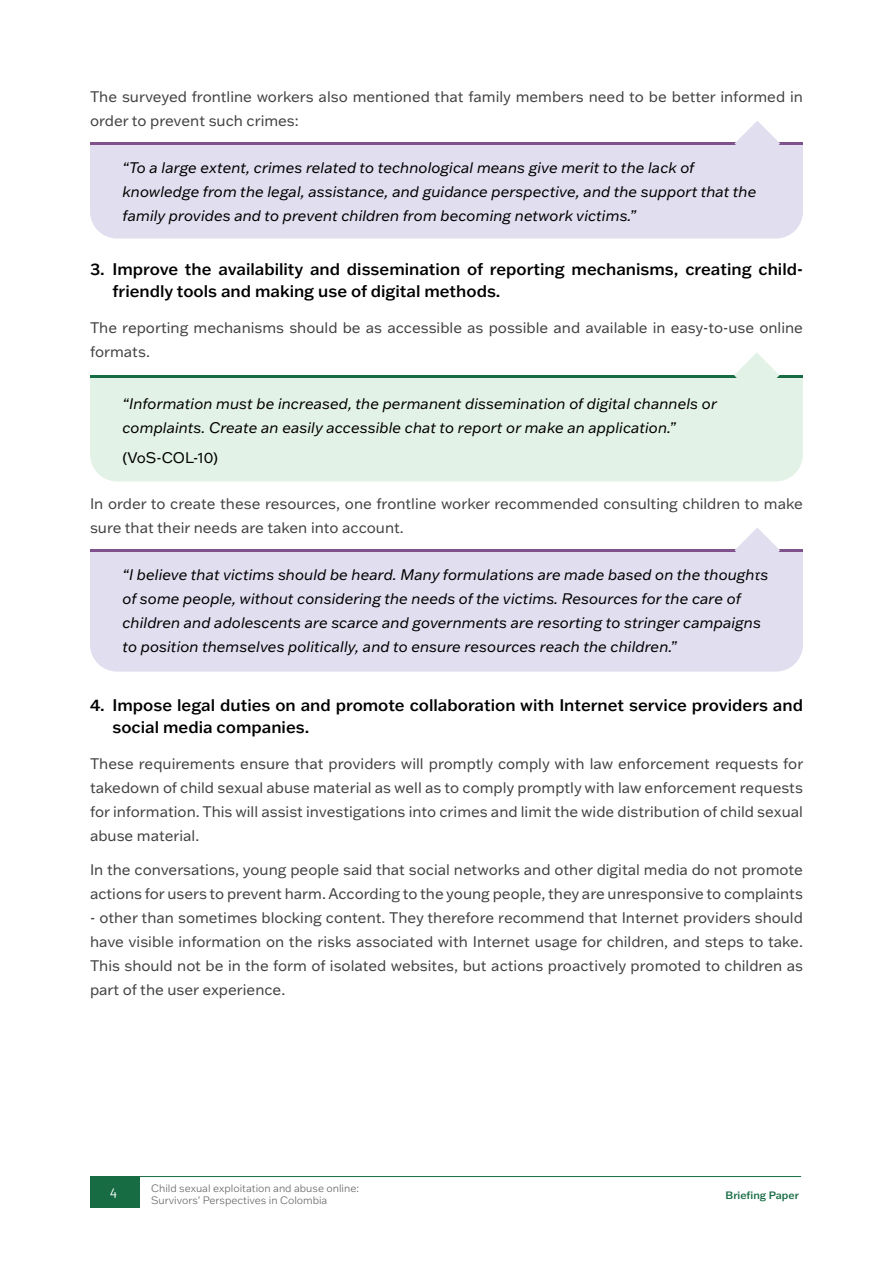
<style>
.page{position:relative;width:893px;height:1263px;background:#fff}
.page>*{position:absolute;margin:0;border:0;box-sizing:border-box;transform-origin:0 0}
.t1{font:500 16.5px/22.5px "Franklin Gothic ATF";color:#000}
.t2{font:15px/24px "Franklin Gothic ATF";color:#414042}
.t3{font:italic 15px/24px "Franklin Gothic ATF";color:#000}
.t4{font:15px "Franklin Gothic ATF";color:#000}
.t5{font:13.5px "Barlow";color:#fff}
.t6{font:300 10.5px/12.6px "Franklin Gothic ATF";color:#636466}
.t7{font:500 10.5px "Franklin Gothic ATF";color:#176c44}
</style>
<div class="page">
<div style="left:90px;top:1176px;width:50px;height:31px;background:#176c44"></div>
<hr style="left:140px;top:1176px;width:661px;height:1px;background:#176c44">
<div style="left:90px;top:145px;width:713px;height:93px;background:#e0deef"></div>
<hr style="left:90px;top:143px;width:713px;height:2px;background:#7f528b">
<svg style="left:734px;top:121px;width:46px;height:45px"></svg>
<div style="left:90px;top:552px;width:713px;height:120px;background:#e0deef"></div>
<hr style="left:90px;top:549px;width:713px;height:3px;background:#7f528b">
<svg style="left:734px;top:528px;width:46px;height:45px"></svg>
<div style="left:90px;top:377px;width:713px;height:104px;background:#e3f2e7"></div>
<hr style="left:90px;top:375px;width:713px;height:2px;background:#176c44">
<svg style="left:734px;top:352px;width:45px;height:46px"></svg>
<p class="t2" style="left:90px;top:84px;width:714px">The surveyed frontline workers also mentioned that family members need to be better informed in order to prevent such crimes:</p>
<p class="t3" style="left:122px;top:155px;width:635px">“To a large extent, crimes related to technological means give merit to the lack of knowledge from the legal, assistance, and guidance perspective, and the support that the family provides and to prevent children from becoming network victims.”</p>
<p class="t1" style="left:113px;top:257px;width:692px;text-indent:-23px">3. Improve the availability and dissemination of reporting mechanisms, creating child&shy;friendly tools and making use of digital methods.</p>
<p class="t2" style="left:90px;top:316px;width:714px">The reporting mechanisms should be as accessible as possible and available in easy-to-use online formats.</p>
<p class="t3" style="left:122px;top:391px;width:596px">“Information must be increased, the permanent dissemination of digital channels or complaints. Create an easily accessible chat to report or make an application.”</p>
<p class="t4" style="left:122px;top:447px;width:97px">(VoS-COL-10)</p>
<p class="t2" style="left:90px;top:491px;width:714px">In order to create these resources, one frontline worker recommended consulting children to make sure that their needs are taken into account.</p>
<p class="t3" style="left:122px;top:562px;width:647px">“I believe that victims should be heard. Many formulations are made based on the thoughts of some people, without considering the needs of the victims. Resources for the care of children and adolescents are scarce and governments are resorting to stringer campaigns to position themselves politically, and to ensure resources reach the children.”</p>
<p class="t1" style="left:113px;top:693px;width:692px;text-indent:-23px">4. Impose legal duties on and promote collaboration with Internet service providers and social media companies.</p>
<p class="t2" style="left:90px;top:752px;width:715px;text-align:justify">These requirements ensure that providers will promptly comply with law enforcement requests for takedown of child sexual abuse material as well as to comply promptly with law enforcement requests for information. This will assist investigations into crimes and limit the wide distribution of child sexual abuse material.</p>
<p class="t2" style="left:90px;top:857px;width:714px">In the conversations, young people said that social networks and other digital media do not promote actions for users to prevent harm. According to the young people, they are unresponsive to complaints</p>
<p class="t2" style="left:90px;top:905px;width:714px;text-align:justify">- other than sometimes blocking content. They therefore recommend that Internet providers should have visible information on the risks associated with Internet usage for children, and steps to take.<br>This should not be in the form of isolated websites, but actions proactively promoted to children as part of the user experience.</p>
<p class="t5" style="left:110px;top:1183px;width:9px">4</p>
<p class="t6" style="left:151px;top:1181px;width:209px">Child sexual exploitation and abuse online:<br>Survivors’ Perspectives in Colombia</p>
<p class="t7" style="left:726px;top:1188px;width:75px">Briefing Paper</p>
</div>
